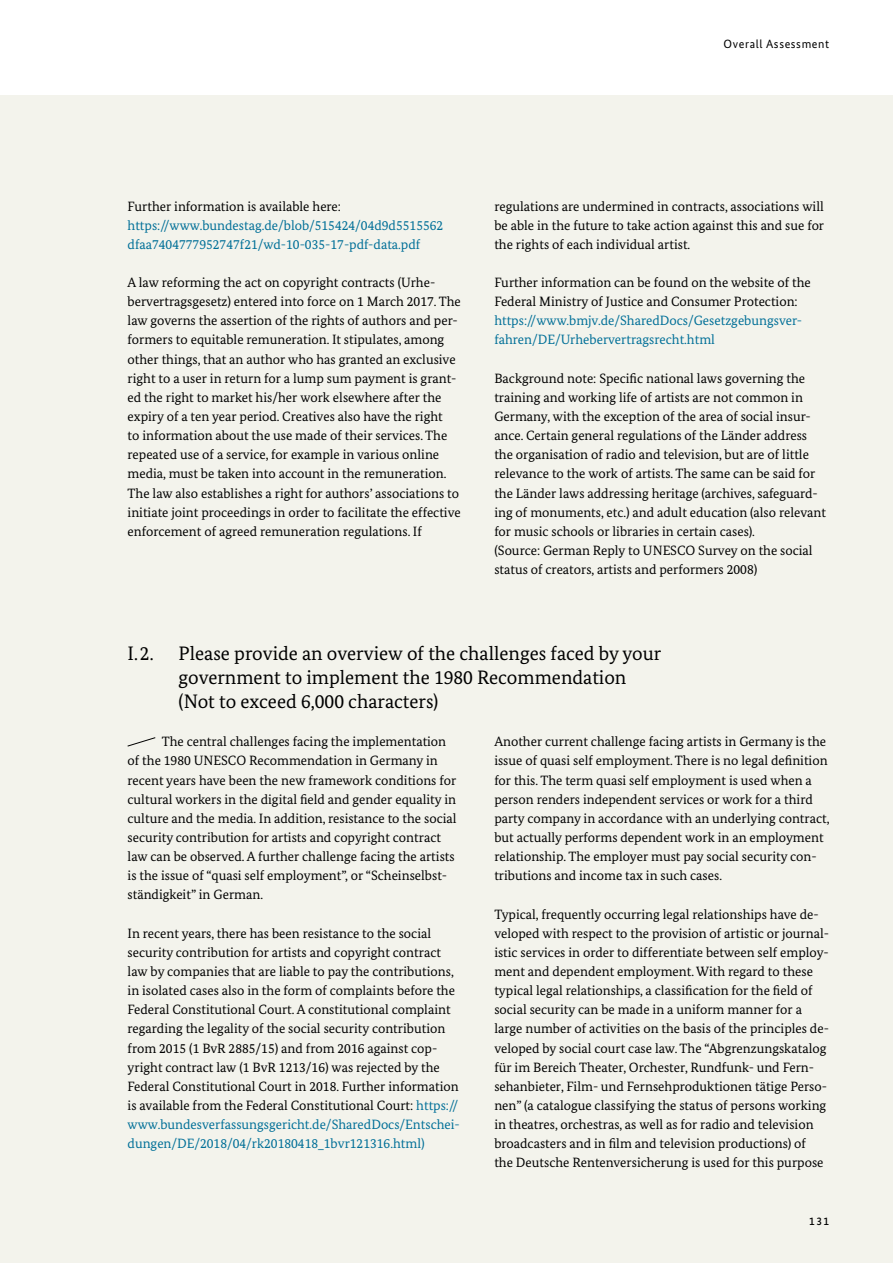
<style>
.page{position:relative;width:893px;height:1263px;background:#fff}
.page>*{position:absolute;margin:0;border:0;box-sizing:border-box;transform-origin:0 0}
.id262{font:19.5px/23.9px "Bundes Serif";color:#000}
.id267{font:13.5px/19.2px "Bundes Serif";color:#000}
.id267-2{font:13.5px/19.2px "Bundes Serif";color:#006f97}
.t1{font:12px "Bundes Sans";letter-spacing:.05em;color:#000}
.t2{font:500 11.25px "Bundes Sans";color:#000}
.s1{color:#000}
.s2{color:#006f97}
</style>
<div class="page">
<div style="left:0;top:96px;width:893px;height:1167px;background:#f3f3ec"></div>
<svg style="left:127px;top:737px;width:29px;height:10px"></svg>
<p class="t1" style="left:724px;top:36px;width:107px">Overall Assessment</p>
<p class="id267-2" style="left:128px;top:196px;width:317px"><span class="s1">Further information is available here: </span>https://www.bundestag.de/blob/515424/04d9d5515562 dfaa7404777952747f21/wd-10-035-17-pdf-data.pdf</p>
<p class="id267" style="left:128px;top:273px;width:335px">A law reforming the act on copyright contracts (Urhe&shy;bervertragsgesetz) entered into force on 1 March 2017. The law governs the assertion of the rights of authors and per&shy;formers to equitable remuneration. It stipulates, among other things, that an author who has granted an exclusive right to a user in return for a lump sum payment is grant&shy;ed the right to market his/her work elsewhere after the expiry of a ten year period. Creatives also have the right<br>to information about the use made of their services. The repeated use of a service, for example in various online media, must be taken into account in the remuneration.<br>The law also establishes a right for authors’ associations to initiate joint proceedings in order to facilitate the effective enforcement of agreed remuneration regulations. If</p>
<p class="id267" style="left:494px;top:196px;width:331px;text-align:justify">regulations are undermined in contracts, associations will be able in the future to take action against this and sue for the rights of each individual artist.</p>
<p class="id267" style="left:494px;top:273px;width:318px">Further information can be found on the website of the Federal Ministry of Justice and Consumer Protection: <span class="s2">https://www.bmjv.de/SharedDocs/Gesetzgebungsver&shy;fahren/DE/Urhebervertragsrecht.html</span></p>
<p class="id267" style="left:494px;top:368px;width:333px">Background note: Specific national laws governing the training and working life of artists are not common in Germany, with the exception of the area of social insur&shy;ance. Certain general regulations of the Länder address the organisation of radio and television, but are of little relevance to the work of artists. The same can be said for the Länder laws addressing heritage (archives, safeguard&shy;ing of monuments, etc.) and adult education (also relevant for music schools or libraries in certain cases).<br>(Source: German Reply to UNESCO Survey on the social status of creators, artists and performers 2008)</p>
<h2 class="id262" style="left:128px;top:641px;width:28px">I.2.</h2>
<h2 class="id262" style="left:179px;top:641px;width:484px">Please provide an overview of the challenges faced by your government to implement the 1980 Recommendation (Not to exceed 6,000 characters)</h2>
<p class="id267" style="left:128px;top:732px;width:330px;text-indent:34px">The central challenges facing the implementation of the 1980 UNESCO Recommendation in Germany in recent years have been the new framework conditions for cultural workers in the digital field and gender equality in culture and the media. In addition, resistance to the social security contribution for artists and copyright contract law can be observed. A further challenge facing the artists is the issue of “quasi self employment”, or “Scheinselbst&shy;ständigkeit” in German.</p>
<p class="id267" style="left:128px;top:923px;width:334px">In recent years, there has been resistance to the social security contribution for artists and copyright contract law by companies that are liable to pay the contributions, in isolated cases also in the form of complaints before the Federal Constitutional Court. A constitutional complaint regarding the legality of the social security contribution from 2015 (1 BvR 2885/15) and from 2016 against cop&shy;yright contract law (1 BvR 1213/16) was rejected by the Federal Constitutional Court in 2018. Further information is available from the Federal Constitutional Court: <span class="s2">https:// www.bundesverfassungsgericht.de/SharedDocs/Entschei&shy;dungen/DE/2018/04/rk20180418_1bvr121316.html)</span></p>
<p class="id267" style="left:494px;top:732px;width:337px">Another current challenge facing artists in Germany is the issue of quasi self employment. There is no legal definition for this. The term quasi self employment is used when a person renders independent services or work for a third party company in accordance with an underlying contract, but actually performs dependent work in an employment relationship. The employer must pay social security con&shy;tributions and income tax in such cases.</p>
<p class="id267" style="left:494px;top:904px;width:336px">Typical, frequently occurring legal relationships have de&shy;veloped with respect to the provision of artistic or journal&shy;istic services in order to differentiate between self employ&shy;ment and dependent employment. With regard to these typical legal relationships, a classification for the field of social security can be made in a uniform manner for a large number of activities on the basis of the principles de&shy;veloped by social court case law. The “Abgrenzungskatalog für im Bereich Theater, Orchester, Rundfunk- und Fern&shy;sehanbieter, Film- und Fernsehproduktionen tätige Perso&shy;nen” (a catalogue classifying the status of persons working in theatres, orchestras, as well as for radio and television broadcasters and in film and television productions) of<br>the Deutsche Rentenversicherung is used for this purpose</p>
<p class="t2" style="left:809px;top:1214px;width:22px">131</p>
</div>
